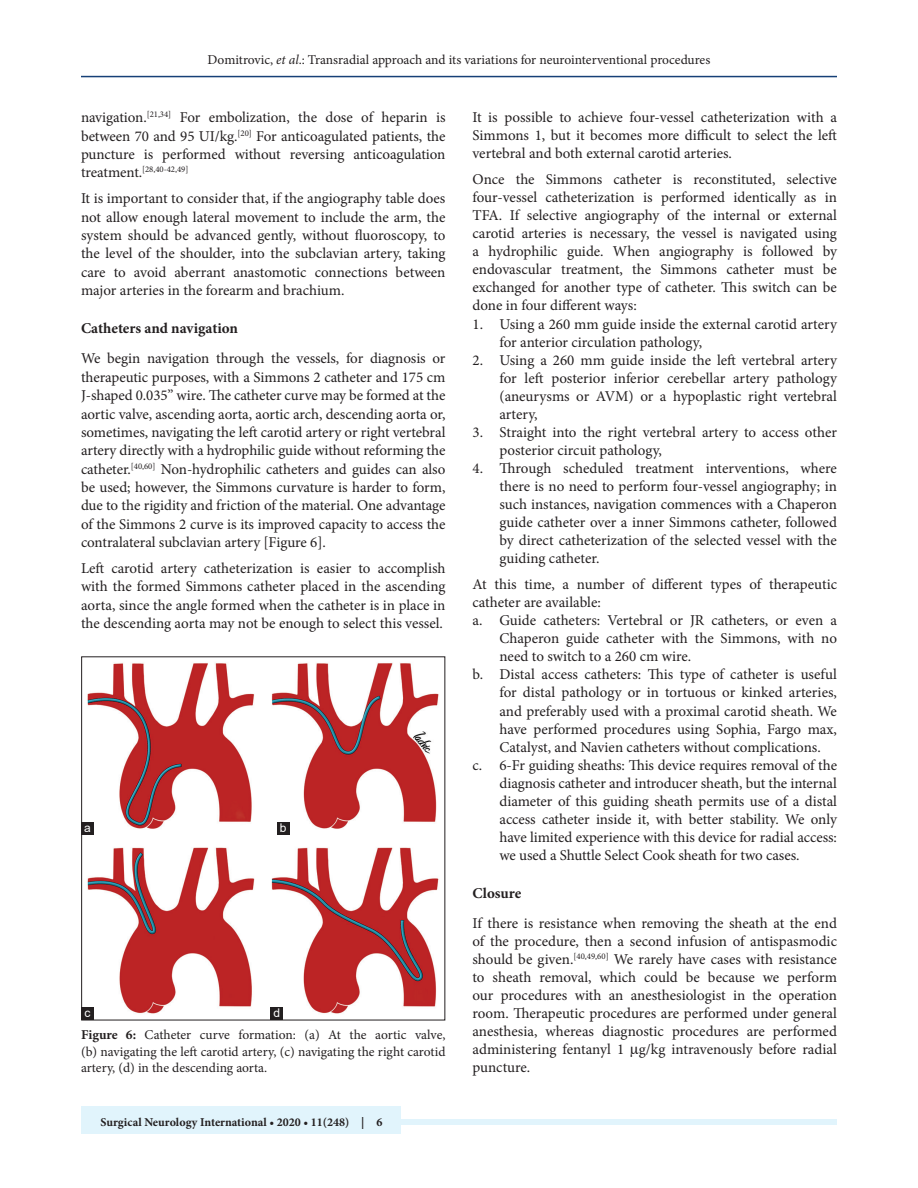
<style>
.page{position:relative;width:918px;height:1188px;background:#fff}
.page>*{position:absolute;margin:0;border:0;box-sizing:border-box;transform-origin:0 0}
.TX{font:15px/18.5px "Minion Pro";letter-spacing:-.005em;color:#231f20;text-align:justify}
.L{font:15px/18px "Minion Pro";color:#231f20;text-align:justify}
.LL{font:15px/18px "Minion Pro";letter-spacing:-.005em;color:#231f20;text-align:justify}
.TX_No_After_Space{font:15px/18px "Minion Pro";color:#231f20;text-align:justify}
.t1{font:700 15px "Minion Pro";color:#231f20}
.FGC{font:13.5px/16.5px "Minion Pro";color:#231f20;text-align:justify}
.t2{font:700 12px "Minion Pro";color:#231f20}
.LABEL{font:12px "Arial";color:#fff}
.TX-2{font:8.7px "Minion Pro";letter-spacing:-.005em;color:#231f20}
.s1{font-style:italic}
.s2{font-size:15px}
.s3{font-weight:700}
</style>
<div class="page">
<hr style="left:81px;top:76px;width:756px;height:1px;background:#164077">
<div style="left:81px;top:1119px;width:756px;height:6px;background:#e1f4fc"></div>
<div style="left:81px;top:1106px;width:319px;height:28px;background:#e1f4fc"></div>
<img style="left:83px;top:663px;width:356px;height:351px">
<div style="left:81px;top:823px;width:13px;height:12px;background:#231f20"></div>
<div style="left:277px;top:823px;width:13px;height:12px;background:#231f20"></div>
<div style="left:81px;top:1007px;width:13px;height:13px;background:#231f20"></div>
<div style="left:270px;top:1008px;width:13px;height:12px;background:#231f20"></div>
<p class="FGC" style="left:208px;top:51px;width:504px">Domitrovic, <span class="s1">et al</span>.: Transradial approach and its variations for neurointerventional procedures</p>
<p class="TX" style="left:81px;top:108px;width:366px">navigation.<sup>[21,34]</sup> For embolization, the dose of heparin is between 70 and 95 UI/kg.<sup>[20]</sup> For anticoagulated patients, the puncture is performed without reversing anticoagulation</p>
<p class="TX-2" style="left:81px;top:164px;width:109px"><span class="s2">treatment.</span>[28,40-42,49]</p>
<p class="TX" style="left:81px;top:189px;width:366px">It is important to consider that, if the angiography table does not allow enough lateral movement to include the arm, the system should be advanced gently, without fluoroscopy, to the level of the shoulder, into the subclavian artery, taking care to avoid aberrant anastomotic connections between major arteries in the forearm and brachium.</p>
<h2 class="t1" style="left:81px;top:318px;width:159px">Catheters and navigation</h2>
<p class="TX" style="left:81px;top:349px;width:366px">We begin navigation through the vessels, for diagnosis or therapeutic purposes, with a Simmons 2 catheter and 175 cm J-shaped 0.035” wire. The catheter curve may be formed at the aortic valve, ascending aorta, aortic arch, descending aorta or, sometimes, navigating the left carotid artery or right vertebral artery directly with a hydrophilic guide without reforming the catheter.<sup>[40,60]</sup> Non-hydrophilic catheters and guides can also be used; however, the Simmons curvature is harder to form, due to the rigidity and friction of the material. One advantage of the Simmons 2 curve is its improved capacity to access the contralateral subclavian artery [Figure 6].</p>
<p class="TX" style="left:81px;top:559px;width:366px">Left carotid artery catheterization is easier to accomplish with the formed Simmons catheter placed in the ascending aorta, since the angle formed when the catheter is in place in the descending aorta may not be enough to select this vessel.</p>
<p class="LABEL" style="left:84px;top:820px;width:8px">a</p>
<p class="LABEL" style="left:280px;top:820px;width:8px">b</p>
<p class="LABEL" style="left:84px;top:1004px;width:7px">c</p>
<p class="LABEL" style="left:273px;top:1005px;width:8px">d</p>
<p class="FGC" style="left:81px;top:1027px;width:366px"><span class="s3">Figure 6:</span> Catheter curve formation: (a) At the aortic valve, (b) navigating the left carotid artery, (c) navigating the right carotid artery, (d) in the descending aorta.</p>
<p class="t2" style="left:100px;top:1113px;width:284px">Surgical Neurology International • 2020 • 11(248) | 6</p>
<p class="TX" style="left:472px;top:109px;width:366px;line-height:18px">It is possible to achieve four-vessel catheterization with a Simmons 1, but it becomes more difficult to select the left vertebral and both external carotid arteries.</p>
<p class="TX_No_After_Space" style="left:472px;top:170px;width:366px">Once the Simmons catheter is reconstituted, selective four-vessel catheterization is performed identically as in TFA. If selective angiography of the internal or external carotid arteries is necessary, the vessel is navigated using a hydrophilic guide. When angiography is followed by endovascular treatment, the Simmons catheter must be exchanged for another type of catheter. This switch can be done in four different ways:</p>
<p class="L" style="left:500px;top:315px;width:339px;text-indent:-27px">1. Using a 260 mm guide inside the external carotid artery for anterior circulation pathology,</p>
<p class="L" style="left:500px;top:351px;width:339px;text-indent:-27px">2. Using a 260 mm guide inside the left vertebral artery for left posterior inferior cerebellar artery pathology (aneurysms or AVM) or a hypoplastic right vertebral artery,</p>
<p class="L" style="left:500px;top:423px;width:339px;text-indent:-27px">3. Straight into the right vertebral artery to access other posterior circuit pathology,</p>
<p class="LL" style="left:472px;top:459px;width:23px">4. Th</p>
<p class="LL" style="left:500px;top:459px;width:339px;text-indent:16px">rough scheduled treatment interventions, where there is no need to perform four-vessel angiography; in such instances, navigation commences with a Chaperon guide catheter over a inner Simmons catheter, followed by direct catheterization of the selected vessel with the guiding catheter.</p>
<p class="TX_No_After_Space" style="left:472px;top:575px;width:366px">At this time, a number of different types of therapeutic catheter are available:</p>
<p class="L" style="left:500px;top:611px;width:339px;text-indent:-27px">a. Guide catheters: Vertebral or JR catheters, or even a Chaperon guide catheter with the Simmons, with no need to switch to a 260 cm wire.</p>
<p class="L" style="left:500px;top:666px;width:339px;text-indent:-27px">b. Distal access catheters: This type of catheter is useful for distal pathology or in tortuous or kinked arteries, and preferably used with a proximal carotid sheath. We have performed procedures using Sophia, Fargo max, Catalyst, and Navien catheters without complications.</p>
<p class="LL" style="left:500px;top:756px;width:339px;text-indent:-27px">c. 6-Fr guiding sheaths: This device requires removal of the diagnosis catheter and introducer sheath, but the internal diameter of this guiding sheath permits use of a distal access catheter inside it, with better stability. We only have limited experience with this device for radial access: we used a Shuttle Select Cook sheath for two cases.</p>
<h2 class="t1" style="left:472px;top:882px;width:50px">Closure</h2>
<p class="TX" style="left:472px;top:914px;width:366px;line-height:18px">If there is resistance when removing the sheath at the end of the procedure, then a second infusion of antispasmodic should be given.<sup>[40,49,60]</sup> We rarely have cases with resistance to sheath removal, which could be because we perform our procedures with an anesthesiologist in the operation room. Therapeutic procedures are performed under general anesthesia, whereas diagnostic procedures are performed administering fentanyl 1 g/kg intravenously before radial puncture.</p>
</div>
